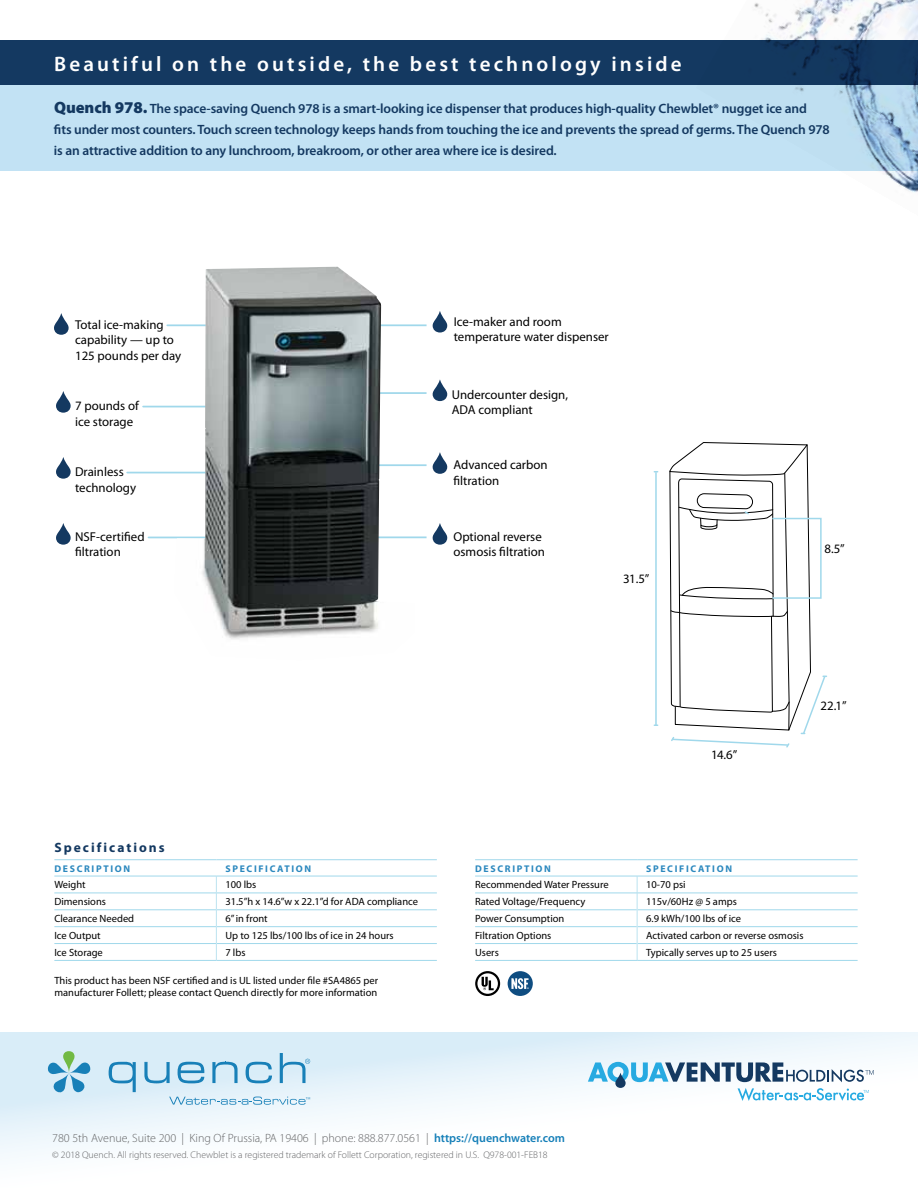
<style>
.page{position:relative;width:918px;height:1188px;background:#fff}
.page>*{position:absolute;margin:0;border:0;box-sizing:border-box;transform-origin:0 0}
.t1{font:600 21px "Myriad Pro";letter-spacing:.15em;color:#fff}
.t2{font:600 13.5px/21px "Myriad Pro";letter-spacing:-.01em;color:#143961}
.t3{font:700 13.5px "Myriad Pro";letter-spacing:.15em;color:#143961}
.t4{font:12.9px/15.5px "Myriad Pro";color:#000}
.t5{font:300 12px "Myriad Pro";color:#636466}
.t6{font:10.5px/12.6px "Myriad Pro";color:#000}
.t7{font:300 9.75px "Myriad Pro";color:#636466}
.t8{font:700 9.75px "Myriad Pro";letter-spacing:.17em;color:#2b88be}
.t9{font:700 2.25px "Helvetica Neue LT Std";color:#fff}
.s1{font-weight:900;font-size:16.5px}
.s2{font-weight:600;color:#157fb8}
</style>
<div class="page">
<hr style="left:352px;top:464px;width:75px;height:2px;background:#a0d8eb">
<svg style="left:433px;top:452px;width:14px;height:22px"></svg>
<hr style="left:352px;top:536px;width:75px;height:2px;background:#a0d8eb">
<svg style="left:433px;top:523px;width:14px;height:22px"></svg>
<svg style="left:433px;top:379px;width:14px;height:22px"></svg>
<hr style="left:366px;top:392px;width:61px;height:2px;background:#a0d8eb">
<hr style="left:369px;top:324px;width:58px;height:2px;background:#a0d8eb">
<svg style="left:433px;top:311px;width:14px;height:22px"></svg>
<svg style="left:56px;top:523px;width:15px;height:22px"></svg>
<hr style="left:148px;top:537px;width:122px;height:1px;background:#a0d8eb">
<svg style="left:56px;top:391px;width:15px;height:22px"></svg>
<hr style="left:143px;top:406px;width:78px;height:1px;background:#a0d8eb">
<svg style="left:56px;top:457px;width:15px;height:22px"></svg>
<hr style="left:127px;top:472px;width:112px;height:1px;background:#a0d8eb">
<hr style="left:167px;top:324px;width:56px;height:2px;background:#a0d8eb">
<svg style="left:54px;top:313px;width:15px;height:22px"></svg>
<div style="left:0;top:63px;width:918px;height:108px;background:#c2e2f4"></div>
<div style="left:0;top:40px;width:918px;height:46px;background:#143961"></div>
<img style="left:696px;top:0;width:222px;height:193px">
<img style="left:174px;top:267px;width:240px;height:372px">
<hr style="left:54px;top:893px;width:162px;height:1px;background:#a0d8eb">
<hr style="left:217px;top:893px;width:220px;height:1px;background:#a0d8eb">
<hr style="left:54px;top:909px;width:162px;height:1px;background:#a0d8eb">
<hr style="left:217px;top:909px;width:220px;height:1px;background:#a0d8eb">
<hr style="left:54px;top:926px;width:162px;height:1px;background:#a0d8eb">
<hr style="left:217px;top:926px;width:220px;height:1px;background:#a0d8eb">
<hr style="left:54px;top:943px;width:162px;height:1px;background:#a0d8eb">
<hr style="left:217px;top:943px;width:220px;height:1px;background:#a0d8eb">
<hr style="left:54px;top:960px;width:162px;height:1px;background:#a0d8eb">
<hr style="left:216px;top:960px;width:221px;height:1px;background:#a0d8eb">
<svg style="left:216px;top:877px;width:1px;height:83px"></svg>
<hr style="left:54px;top:859px;width:162px;height:1px;background:#a0d8eb">
<hr style="left:216px;top:859px;width:221px;height:1px;background:#a0d8eb">
<hr style="left:54px;top:876px;width:162px;height:1px;background:#a0d8eb">
<hr style="left:216px;top:876px;width:221px;height:1px;background:#a0d8eb">
<hr style="left:475px;top:909px;width:162px;height:1px;background:#a0d8eb">
<hr style="left:638px;top:909px;width:220px;height:1px;background:#a0d8eb">
<hr style="left:475px;top:926px;width:162px;height:1px;background:#a0d8eb">
<hr style="left:638px;top:926px;width:220px;height:1px;background:#a0d8eb">
<hr style="left:475px;top:943px;width:162px;height:1px;background:#a0d8eb">
<hr style="left:638px;top:943px;width:220px;height:1px;background:#a0d8eb">
<hr style="left:475px;top:960px;width:162px;height:1px;background:#a0d8eb">
<hr style="left:637px;top:960px;width:221px;height:1px;background:#a0d8eb">
<svg style="left:637px;top:877px;width:1px;height:83px"></svg>
<hr style="left:475px;top:893px;width:162px;height:1px;background:#a0d8eb">
<hr style="left:637px;top:893px;width:221px;height:1px;background:#a0d8eb">
<hr style="left:475px;top:859px;width:162px;height:1px;background:#a0d8eb">
<hr style="left:637px;top:859px;width:221px;height:1px;background:#a0d8eb">
<hr style="left:475px;top:876px;width:162px;height:1px;background:#a0d8eb">
<hr style="left:637px;top:876px;width:221px;height:1px;background:#a0d8eb">
<div style="left:508px;top:971px;width:25px;height:25px;background:#0f4d81;border-radius:50%"></div>
<svg style="left:511px;top:978px;width:18px;height:11px"></svg>
<svg style="left:475px;top:971px;width:25px;height:25px"></svg>
<hr style="left:655px;top:472px;width:2px;height:253px;background:#a0d8eb">
<svg style="left:669px;top:442px;width:158px;height:306px"></svg>
<svg style="left:0;top:1032px;width:918px;height:125px"></svg>
<div style="left:63px;top:1051px;width:12px;height:22px;background:#72ba44;border-radius:5px"></div>
<svg style="left:48px;top:1063px;width:42px;height:29px"></svg>
<svg style="left:109px;top:1062px;width:27px;height:30px"></svg>
<svg style="left:144px;top:1062px;width:26px;height:21px"></svg>
<svg style="left:178px;top:1062px;width:26px;height:21px"></svg>
<svg style="left:212px;top:1062px;width:26px;height:21px"></svg>
<svg style="left:246px;top:1061px;width:26px;height:22px"></svg>
<svg style="left:280px;top:1053px;width:30px;height:30px"></svg>
<svg style="left:169px;top:1097px;width:141px;height:8px"></svg>
<svg style="left:588px;top:1062px;width:286px;height:20px"></svg>
<svg style="left:615px;top:1073px;width:11px;height:15px"></svg>
<svg style="left:738px;top:1088px;width:131px;height:13px"></svg>
<h1 class="t1" style="left:54px;top:51px;width:629px">Beautiful on the outside, the best technology inside</h1>
<p class="t2" style="left:54px;top:97px;width:777px"><span class="s1">Quench 978.</span> The space-saving Quench 978 is a smart-looking ice dispenser that produces high-quality Chewblet® nugget ice and<br>fits under most counters. Touch screen technology keeps hands from touching the ice and prevents the spread of germs. The Quench 978 is an attractive addition to any lunchroom, breakroom, or other area where ice is desired.</p>
<p class="t4" style="left:75px;top:316px;width:108px">Total ice-making capability — up to<br>125 pounds per day</p>
<p class="t4" style="left:75px;top:398px;width:65px">7 pounds of ice storage</p>
<p class="t4" style="left:75px;top:464px;width:63px">Drainless technology</p>
<p class="t4" style="left:75px;top:529px;width:71px">NSF-certified filtration</p>
<p class="t4" style="left:454px;top:314px;width:157px">Ice-maker and room temperature water dispenser</p>
<p class="t4" style="left:452px;top:386px;width:118px">Undercounter design,<br>ADA compliant</p>
<p class="t4" style="left:453px;top:457px;width:96px">Advanced carbon filtration</p>
<p class="t4" style="left:453px;top:528px;width:93px">Optional reverse osmosis filtration</p>
<p class="t4" style="left:623px;top:570px;width:28px">31.5”</p>
<p class="t4" style="left:824px;top:541px;width:22px">8.5”</p>
<p class="t4" style="left:711px;top:747px;width:28px">14.6”</p>
<p class="t4" style="left:821px;top:697px;width:28px">22.1”</p>
<p class="t3" style="left:54px;top:839px;width:112px">SPECIFICATIONS</p>
<p class="t8" style="left:54px;top:862px;width:77px">DESCRIPTION</p>
<p class="t8" style="left:225px;top:862px;width:87px">SPECIFICATION</p>
<p class="t6" style="left:54px;top:878px;width:33px">Weight</p>
<p class="t6" style="left:225px;top:878px;width:32px">100 lbs</p>
<p class="t6" style="left:54px;top:895px;width:53px">Dimensions</p>
<p class="t6" style="left:225px;top:895px;width:194px">31.5”h x 14.6”w x 22.1”d for ADA compliance</p>
<p class="t6" style="left:54px;top:912px;width:81px">Clearance Needed</p>
<p class="t6" style="left:225px;top:912px;width:44px">6” in front</p>
<p class="t6" style="left:54px;top:929px;width:48px">Ice Output</p>
<p class="t6" style="left:225px;top:929px;width:170px">Up to 125 lbs/100 lbs of ice in 24 hours</p>
<p class="t6" style="left:54px;top:946px;width:50px">Ice Storage</p>
<p class="t6" style="left:225px;top:946px;width:22px">7 lbs</p>
<p class="t8" style="left:475px;top:862px;width:77px">DESCRIPTION</p>
<p class="t8" style="left:646px;top:862px;width:87px">SPECIFICATION</p>
<p class="t6" style="left:475px;top:878px;width:135px">Recommended Water Pressure</p>
<p class="t6" style="left:646px;top:878px;width:41px">10-70 psi</p>
<p class="t6" style="left:475px;top:895px;width:112px">Rated Voltage/Frequency</p>
<p class="t6" style="left:646px;top:895px;width:92px">115v/60Hz @ 5 amps</p>
<p class="t6" style="left:475px;top:912px;width:91px">Power Consumption</p>
<p class="t6" style="left:646px;top:912px;width:96px">6.9 kWh/100 lbs of ice</p>
<p class="t6" style="left:475px;top:929px;width:78px">Filtration Options</p>
<p class="t6" style="left:646px;top:929px;width:159px">Activated carbon or reverse osmosis</p>
<p class="t6" style="left:475px;top:946px;width:25px">Users</p>
<p class="t6" style="left:646px;top:946px;width:132px">Typically serves up to 25 users</p>
<p class="t6" style="left:54px;top:974px;width:325px">This product has been NSF certified and is UL listed under file #SA4865 per manufacturer Follett; please contact Quench directly for more information</p>
<p class="t9" style="left:527px;top:987px;width:3px">®</p>
<p class="t5" style="left:52px;top:1131px;width:514px">780 5th Avenue, Suite 200 | King Of Prussia, PA 19406 | phone: 888.877.0561 | <span class="s2">https://quenchwater.com</span></p>
<p class="t7" style="left:52px;top:1149px;width:497px">© 2018 Quench. All rights reserved. Chewblet is a registered trademark of Follett Corporation, registered in U.S. Q978-001-FEB18</p>
</div>
